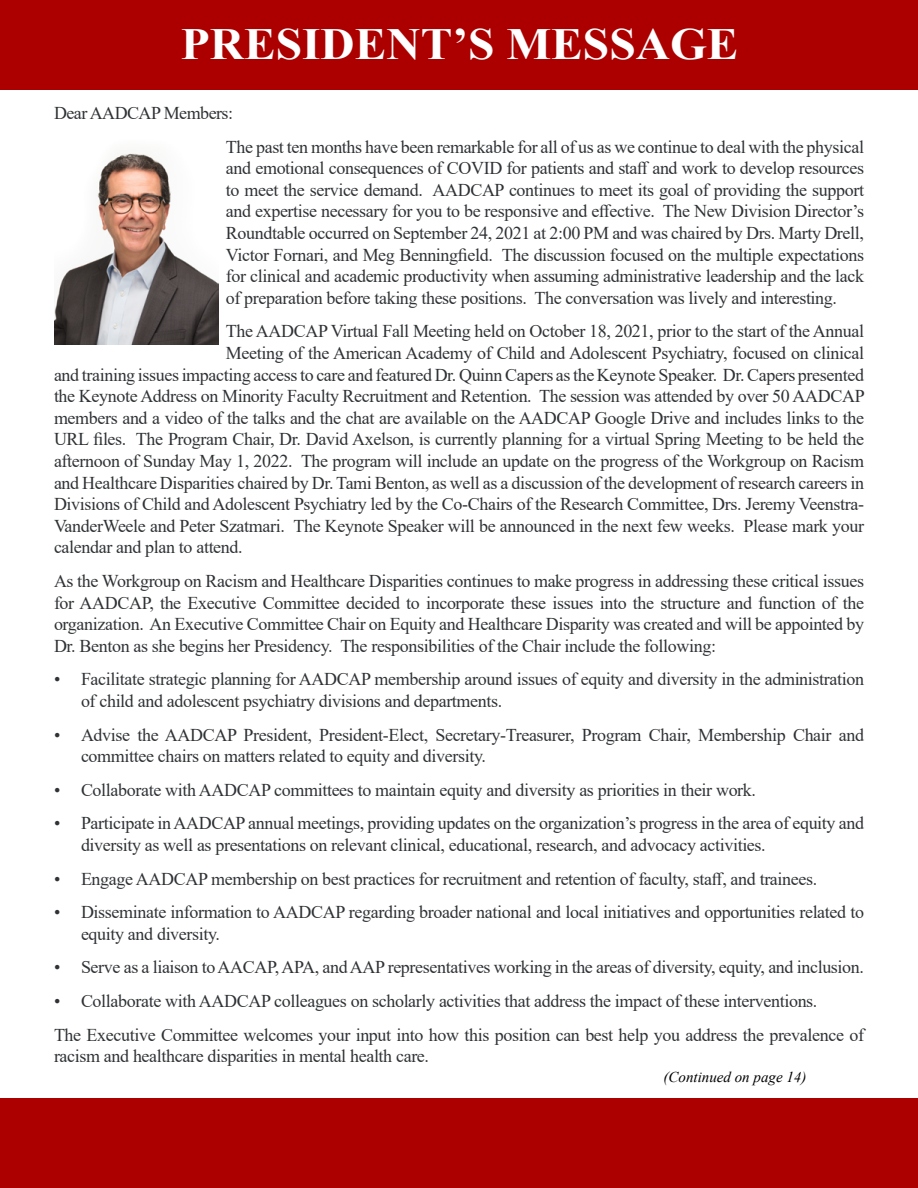
<style>
.page{position:relative;width:918px;height:1188px;background:#fff}
.page>*{position:absolute;margin:0;border:0;box-sizing:border-box;transform-origin:0 0}
.t1{font:700 44.55px "Times New Roman";color:#fff;scale:1.07 1}
.t2{font:18px/21.6px "Times New Roman";letter-spacing:-.02em;color:#303336}
.t3{font:italic 15px "Times New Roman";color:#000}
</style>
<div class="page">
<div style="left:0;top:1098px;width:918px;height:90px;background:#ac0000"></div>
<div style="left:0;top:0;width:918px;height:90px;background:#ac0000"></div>
<img style="left:54px;top:153px;width:164px;height:192px">
<h1 class="t1" style="left:181px;top:12px;width:523px">PRESIDENT’S MESSAGE</h1>
<p class="t2" style="left:226px;top:96px;width:640px;line-height:33.6px;text-indent:-172px">Dear AADCAP Members:<br>The past ten months have been remarkable for all of us as we continue to deal with the physical</p>
<p class="t2" style="left:226px;top:157px;width:640px;text-align:justify">and emotional consequences of COVID for patients and staff and work to develop resources to meet the service demand. AADCAP continues to meet its goal of providing the support and expertise necessary for you to be responsive and effective. The New Division Director’s Roundtable occurred on September 24, 2021 at 2:00 PM and was chaired by Drs. Marty Drell, Victor Fornari, and Meg Benningfield. The discussion focused on the multiple expectations for clinical and academic productivity when assuming administrative leadership and the lack of preparation before taking these positions. The conversation was lively and interesting.</p>
<p class="t2" style="left:226px;top:320px;width:640px">The AADCAP Virtual Fall Meeting held on October 18, 2021, prior to the start of the Annual</p>
<p class="t2" style="left:226px;top:342px;width:640px">Meeting of the American Academy of Child and Adolescent Psychiatry, focused on clinical</p>
<p class="t2" style="left:54px;top:363px;width:812px">and training issues impacting access to care and featured Dr. Quinn Capers as the Keynote Speaker. Dr. Capers presented</p>
<p class="t2" style="left:54px;top:385px;width:812px">the Keynote Address on Minority Faculty Recruitment and Retention. The session was attended by over 50 AADCAP</p>
<p class="t2" style="left:54px;top:406px;width:812px">members and a video of the talks and the chat are available on the AADCAP Google Drive and includes links to the</p>
<p class="t2" style="left:54px;top:428px;width:812px">URL files. The Program Chair, Dr. David Axelson, is currently planning for a virtual Spring Meeting to be held the</p>
<p class="t2" style="left:54px;top:450px;width:812px">afternoon of Sunday May 1, 2022. The program will include an update on the progress of the Workgroup on Racism</p>
<p class="t2" style="left:54px;top:471px;width:812px">and Healthcare Disparities chaired by Dr. Tami Benton, as well as a discussion of the development of research careers in</p>
<p class="t2" style="left:54px;top:493px;width:812px">Divisions of Child and Adolescent Psychiatry led by the Co-Chairs of the Research Committee, Drs. Jeremy Veenstra-</p>
<p class="t2" style="left:54px;top:514px;width:812px">VanderWeele and Peter Szatmari. The Keynote Speaker will be announced in the next few weeks. Please mark your</p>
<p class="t2" style="left:54px;top:536px;width:190px">calendar and plan to attend.</p>
<p class="t2" style="left:54px;top:570px;width:812px;text-align:justify">As the Workgroup on Racism and Healthcare Disparities continues to make progress in addressing these critical issues for AADCAP, the Executive Committee decided to incorporate these issues into the structure and function of the organization. An Executive Committee Chair on Equity and Healthcare Disparity was created and will be appointed by Dr. Benton as she begins her Presidency. The responsibilities of the Chair include the following:</p>
<p class="t2" style="left:81px;top:668px;width:785px;text-indent:-27px">• Facilitate strategic planning for AADCAP membership around issues of equity and diversity in the administration of child and adolescent psychiatry divisions and departments.</p>
<p class="t2" style="left:81px;top:723px;width:785px;text-indent:-27px">• Advise the AADCAP President, President-Elect, Secretary-Treasurer, Program Chair, Membership Chair and committee chairs on matters related to equity and diversity.</p>
<p class="t2" style="left:54px;top:778px;width:704px">• Collaborate with AADCAP committees to maintain equity and diversity as priorities in their work.</p>
<p class="t2" style="left:81px;top:812px;width:785px;text-indent:-27px">• Participate in AADCAP annual meetings, providing updates on the organization’s progress in the area of equity and diversity as well as presentations on relevant clinical, educational, research, and advocacy activities.</p>
<p class="t2" style="left:54px;top:867px;width:765px">• Engage AADCAP membership on best practices for recruitment and retention of faculty, staff, and trainees.</p>
<p class="t2" style="left:81px;top:901px;width:785px;text-indent:-27px">• Disseminate information to AADCAP regarding broader national and local initiatives and opportunities related to equity and diversity.</p>
<p class="t2" style="left:54px;top:956px;width:812px">• Serve as a liaison to AACAP, APA, and AAP representatives working in the areas of diversity, equity, and inclusion.</p>
<p class="t2" style="left:54px;top:984px;width:812px;line-height:33.6px">• Collaborate with AADCAP colleagues on scholarly activities that address the impact of these interventions.<br>The Executive Committee welcomes your input into how this position can best help you address the prevalence of</p>
<p class="t2" style="left:54px;top:1045px;width:377px">racism and healthcare disparities in mental health care.</p>
<p class="t3" style="left:664px;top:1067px;width:144px">(Continued on page 14)</p>
</div>
